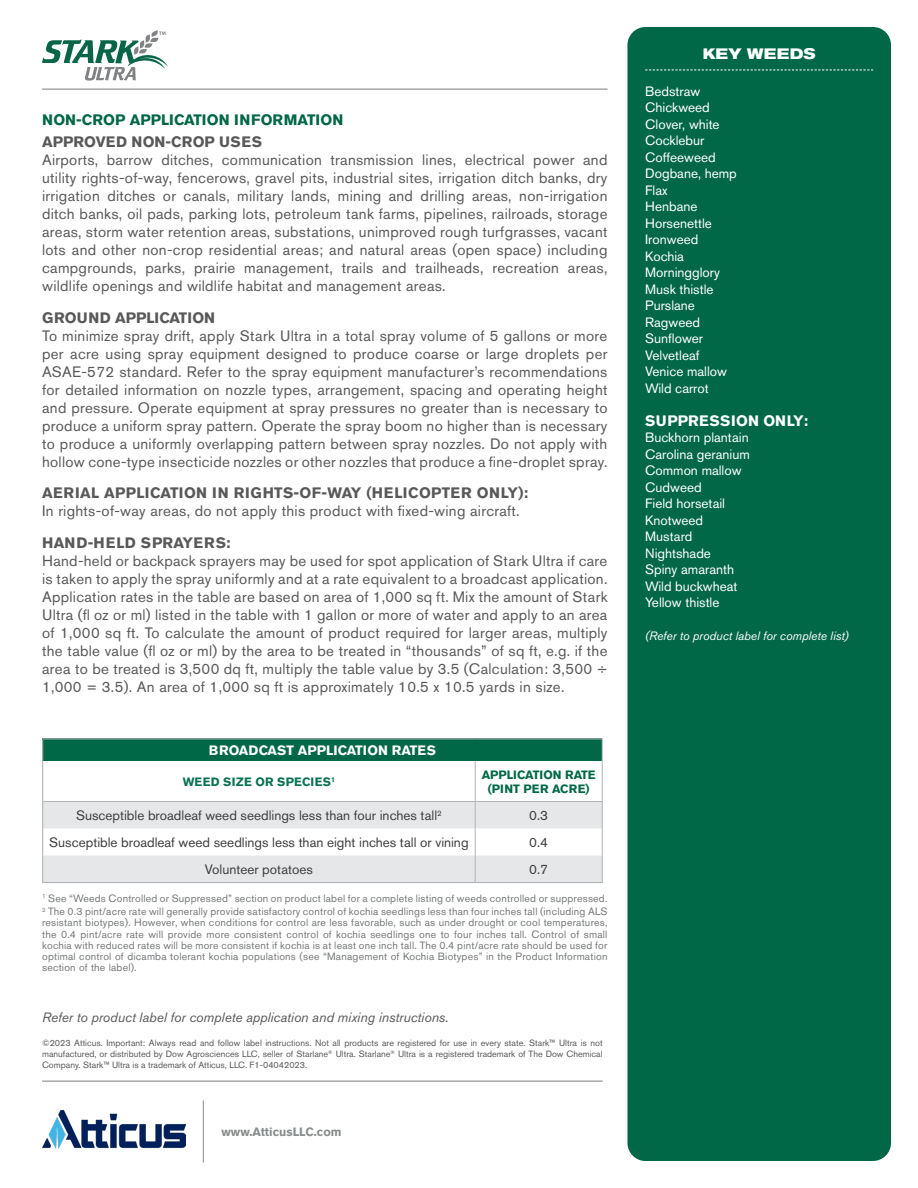
<style>
.page{position:relative;width:918px;height:1188px;background:#fff}
.page>*{position:absolute;margin:0;border:0;box-sizing:border-box;transform-origin:0 0}
.t1{font:15px/18px "Akzidenz Grotesk BE";letter-spacing:.02em;color:#595959;text-align:justify}
.t2{font:700 15px "Akzidenz Grotesk BE";letter-spacing:.02em;color:#595959}
.t3{font:700 15px "Akzidenz Grotesk BE";color:#595959}
.t4{font:700 15px "Akzidenz Grotesk BE";color:#006747}
.t5{font:700 15px "Akzidenz Grotesk BE";letter-spacing:.02em;color:#fff}
.t6{font:700 expanded 15px "Akzidenz Grotesk BE";letter-spacing:.03em;color:#fff}
.t7{font:13.5px/16.5px "Akzidenz Grotesk BE";color:#fff}
.t8{font:13.5px "Akzidenz Grotesk BE";color:#3e3e3f}
.t9{font:italic 13.5px "Akzidenz Grotesk BE";color:#595959}
.t10{font:700 13.5px "Akzidenz Grotesk BE";color:#fff}
.t11{font:italic 12px "Akzidenz Grotesk BE";color:#fff}
.t12{font:700 12px/13.5px "Akzidenz Grotesk BE";color:#006847;text-align:center}
.t13{font:700 12px "Akzidenz Grotesk BE";letter-spacing:.04em;color:#0a7254}
.t14{font:700 12px "Akzidenz Grotesk BE";color:#898d8d}
.t15{font:10.5px/11.2px "Akzidenz Grotesk BE";letter-spacing:.02em;color:#76787b}
.t16{font:9px/10.8px "Akzidenz Grotesk BE";color:#595959;text-align:justify}
</style>
<div class="page">
<hr style="left:42px;top:1081px;width:561px;height:1px;background:#898d8d">
<svg style="left:42px;top:30px;width:126px;height:51px"></svg>
<hr style="left:42px;top:89px;width:566px;height:1px;background:#898d8d">
<div style="left:627px;top:27px;width:264px;height:1134px;background:#006747;border-radius:18px"></div>
<svg style="left:645px;top:70px;width:228px;height:1px"></svg>
<div style="left:43px;top:739px;width:559px;height:22px;background:#006847"></div>
<svg style="left:43px;top:802px;width:559px;height:80px;fill:#e6e7e9"></svg>
<hr style="left:42px;top:882px;width:433px;height:1px;background:#b2b3b7">
<hr style="left:475px;top:882px;width:128px;height:1px;background:#b2b3b7">
<hr style="left:475px;top:761px;width:1px;height:40px;background:#b2b3b7">
<svg style="left:475px;top:802px;width:1px;height:80px"></svg>
<svg style="left:602px;top:739px;width:1px;height:22px"></svg>
<hr style="left:602px;top:761px;width:1px;height:40px;background:#b2b3b7">
<svg style="left:602px;top:802px;width:1px;height:80px"></svg>
<hr style="left:43px;top:801px;width:432px;height:1px;background:#b2b3b7">
<hr style="left:475px;top:801px;width:128px;height:1px;background:#b2b3b7">
<hr style="left:42px;top:738px;width:433px;height:1px;background:#b2b3b7">
<svg style="left:42px;top:739px;width:1px;height:22px"></svg>
<hr style="left:475px;top:738px;width:128px;height:1px;background:#b2b3b7">
<hr style="left:42px;top:761px;width:1px;height:41px;background:#b2b3b7">
<svg style="left:42px;top:802px;width:1px;height:80px"></svg>
<hr style="left:203px;top:1100px;width:1px;height:63px;background:#898d8d">
<img style="left:42px;top:1110px;width:143px;height:38px">
<p class="t4" style="left:42px;top:111px;width:303px">NON-CROP APPLICATION INFORMATION</p>
<p class="t3" style="left:42px;top:133px;width:221px">APPROVED NON-CROP USES</p>
<p class="t1" style="left:42px;top:151px;width:567px">Airports, barrow ditches, communication transmission lines, electrical power and utility rights-of-way, fencerows, gravel pits, industrial sites, irrigation ditch banks, dry irrigation ditches or canals, military lands, mining and drilling areas, non-irrigation ditch banks, oil pads, parking lots, petroleum tank farms, pipelines, railroads, storage areas, storm water retention areas, substations, unimproved rough turfgrasses, vacant lots and other non-crop residential areas; and natural areas (open space) including campgrounds, parks, prairie management, trails and trailheads, recreation areas, wildlife openings and wildlife habitat and management areas.</p>
<p class="t3" style="left:42px;top:309px;width:175px">GROUND APPLICATION</p>
<p class="t1" style="left:42px;top:327px;width:567px">To minimize spray drift, apply Stark Ultra in a total spray volume of 5 gallons or more per acre using spray equipment designed to produce coarse or large droplets per ASAE-572 standard. Refer to the spray equipment manufacturer’s recommendations for detailed information on nozzle types, arrangement, spacing and operating height and pressure. Operate equipment at spray pressures no greater than is necessary to produce a uniform spray pattern. Operate the spray boom no higher than is necessary to produce a uniformly overlapping pattern between spray nozzles. Do not apply with hollow cone-type insecticide nozzles or other nozzles that produce a fine-droplet spray.</p>
<p class="t2" style="left:42px;top:484px;width:487px">AERIAL APPLICATION IN RIGHTS-OF-WAY (HELICOPTER ONLY):</p>
<p class="t1" style="left:42px;top:502px;width:479px">In rights-of-way areas, do not apply this product with fixed-wing aircraft.</p>
<p class="t2" style="left:42px;top:534px;width:190px">HAND-HELD SPRAYERS:</p>
<p class="t1" style="left:42px;top:552px;width:567px">Hand-held or backpack sprayers may be used for spot application of Stark Ultra if care is taken to apply the spray uniformly and at a rate equivalent to a broadcast application.<br>Application rates in the table are based on area of 1,000 sq ft. Mix the amount of Stark Ultra (fl oz or ml) listed in the table with 1 gallon or more of water and apply to an area of 1,000 sq ft. To calculate the amount of product required for larger areas, multiply the table value (fl oz or ml) by the area to be treated in “thousands” of sq ft, e.g. if the area to be treated is 3,500 dq ft, multiply the table value by 3.5 (Calculation: 3,500 ÷ 1,000 = 3.5). An area of 1,000 sq ft is approximately 10.5 x 10.5 yards in size.</p>
<p class="t10" style="left:209px;top:743px;width:229px">BROADCAST APPLICATION RATES</p>
<p class="t13" style="left:183px;top:775px;width:154px">WEED SIZE OR SPECIES<sup>1</sup></p>
<p class="t12" style="left:482px;top:768px;width:115px">APPLICATION RATE (PINT PER ACRE)</p>
<p class="t8" style="left:76px;top:807px;width:367px">Susceptible broadleaf weed seedlings less than four inches tall<sup>2</sup></p>
<p class="t8" style="left:529px;top:807px;width:20px">0.3</p>
<p class="t8" style="left:49px;top:834px;width:421px">Susceptible broadleaf weed seedlings less than eight inches tall or vining</p>
<p class="t8" style="left:529px;top:834px;width:20px">0.4</p>
<p class="t8" style="left:205px;top:861px;width:110px">Volunteer potatoes</p>
<p class="t8" style="left:529px;top:861px;width:20px">0.7</p>
<p class="t15" style="left:42px;top:891px;width:567px;line-height:13.4px"><sup>1</sup> See “Weeds Controlled or Suppressed” section on product label for a complete listing of weeds controlled or suppressed.<br><sup>2</sup> The 0.3 pint/acre rate will generally provide satisfactory control of kochia seedlings less than four inches tall (including ALS</p>
<p class="t15" style="left:42px;top:917px;width:567px;text-align:justify">resistant biotypes). However, when conditions for control are less favorable, such as under drought or cool temperatures, the 0.4 pint/acre rate will provide more consistent control of kochia seedlings one to four inches tall. Control of small kochia with reduced rates will be more consistent if kochia is at least one inch tall. The 0.4 pint/acre rate should be used for optimal control of dicamba tolerant kochia populations (see “Management of Kochia Biotypes” in the Product Information section of the label).</p>
<p class="t9" style="left:42px;top:1009px;width:408px">Refer to product label for complete application and mixing instructions.</p>
<p class="t16" style="left:42px;top:1038px;width:562px">©2023 Atticus. Important: Always read and follow label instructions. Not all products are registered for use in every state. Stark™ Ultra is not manufactured, or distributed by Dow Agrosciences LLC, seller of Starlane<sup>®</sup> Ultra. Starlane<sup>®</sup> Ultra is a registered trademark of The Dow Chemical Company. Stark™ Ultra is a trademark of Atticus, LLC. F1-04042023.</p>
<p class="t14" style="left:221px;top:1125px;width:122px">www.AtticusLLC.com</p>
<p class="t6" style="left:703px;top:45px;width:115px">KEY WEEDS</p>
<p class="t7" style="left:645px;top:82px;width:93px">Bedstraw<br>Chickweed<br>Clover, white<br>Cocklebur<br>Coffeeweed<br>Dogbane, hemp<br>Flax<br>Henbane<br>Horsenettle<br>Ironweed<br>Kochia<br>Morningglory<br>Musk thistle<br>Purslane<br>Ragweed<br>Sunflower<br>Velvetleaf<br>Venice mallow<br>Wild carrot</p>
<p class="t5" style="left:645px;top:412px;width:164px">SUPPRESSION ONLY:</p>
<p class="t7" style="left:645px;top:429px;width:106px">Buckhorn plantain<br>Carolina geranium<br>Common mallow<br>Cudweed<br>Field horsetail<br>Knotweed<br>Mustard<br>Nightshade<br>Spiny amaranth<br>Wild buckwheat<br>Yellow thistle</p>
<p class="t11" style="left:645px;top:629px;width:205px">(Refer to product label for complete list)</p>
</div>
